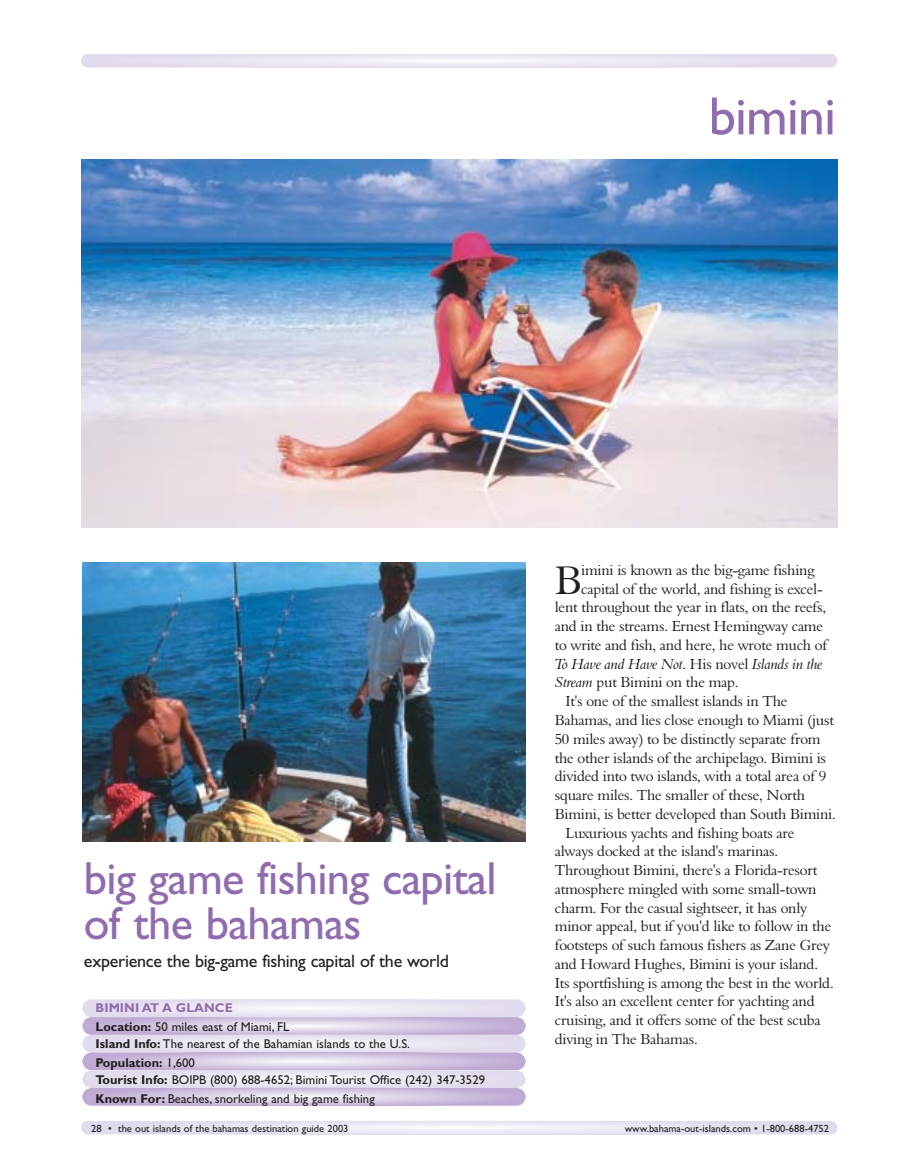
<style>
.page{position:relative;width:905px;height:1175px;background:#fff}
.page>*{position:absolute;margin:0;border:0;box-sizing:border-box;transform-origin:0 0}
.t1{font:54px "Gill Sans";letter-spacing:-.015em;color:#906caf}
.t2{font:46.5px/45px "Gill Sans";letter-spacing:-.015em;color:#906caf}
.t3{font:41.1px "Aldine 401 BT Roman A";color:#231f1f}
.t4{font:18px "Gill Sans";letter-spacing:-.015em;color:#231f1f}
.t5{font:15px "Aldine 401 BT Roman A";letter-spacing:-.015em;color:#231f1f}
.t6{font:15px "Aldine 401 BT Italic A";letter-spacing:-.015em;color:#231f1f}
.t7{font:12.75px/18.8px "Gill Sans";color:#231f1f}
.t8{font:10.5px "Gill Sans";color:#231f1f}
.s1{font-weight:700;color:#906caf}
.s2{font-weight:700}
.s3{font-family:"Aldine 401 BT Roman A"}
.s4{font-family:"Aldine 401 BT Italic A"}
</style>
<div class="page">
<img style="left:81px;top:159px;width:756px;height:368px">
<img style="left:82px;top:562px;width:443px;height:279px">
<svg style="left:81px;top:54px;width:756px;height:14px;background:#e9e3f1"></svg>
<svg style="left:82px;top:999px;width:443px;height:106px;background:#ddd3e8"></svg>
<svg style="left:81px;top:1121px;width:756px;height:13px;background:#e9e3f1"></svg>
<h1 class="t1" style="left:708px;top:97px;width:129px">bimini</h1>
<h2 class="t2" style="left:84px;top:860px;width:414px">big game fishing capital of the bahamas</h2>
<p class="t4" style="left:84px;top:954px;width:366px">experience the big-game fishing capital of the world</p>
<p class="t7" style="left:96px;top:999px;width:195px"><span class="s1">BIMINI AT A GLANCE<br></span><span class="s2">Location:</span> 50 miles east of Miami, FL</p>
<p class="t7" style="left:96px;top:1035px;width:316px"><span class="s2">Island Info:</span> The nearest of the Bahamian islands to the U.S.<br><span class="s2">Population:</span> 1,600</p>
<p class="t7" style="left:96px;top:1071px;width:391px"><span class="s2">Tourist Info:</span> BOIPB (800) 688-4652; Bimini Tourist Office (242) 347-3529<br><span class="s2">Known For:</span> Beaches, snorkeling and big game fishing</p>
<h3 class="t3" style="left:555px;top:564px;width:29px">B</h3>
<p class="t5" style="left:581px;top:564px;width:235px">imini is known as the big-game fishing</p>
<p class="t5" style="left:581px;top:583px;width:243px">capital of the world, and fishing is excel-</p>
<p class="t5" style="left:555px;top:602px;width:273px">lent throughout the year in flats, on the reefs,</p>
<p class="t5" style="left:555px;top:620px;width:270px">and in the streams. Ernest Hemingway came</p>
<p class="t5" style="left:555px;top:639px;width:274px">to write and fish, and here, he wrote much of</p>
<p class="t6" style="left:555px;top:658px;width:269px">To Have and Have Not<span class="s3">. His novel</span> Islands in the</p>
<p class="t5" style="left:554px;top:677px;width:185px"><span class="s4">Stream</span> put Bimini on the map.</p>
<p class="t5" style="left:565px;top:695px;width:223px">It's one of the smallest islands in The</p>
<p class="t5" style="left:554px;top:714px;width:281px">Bahamas, and lies close enough to Miami (just</p>
<p class="t5" style="left:554px;top:733px;width:267px">50 miles away) to be distinctly separate from</p>
<p class="t5" style="left:554px;top:752px;width:273px">the other islands of the archipelago. Bimini is</p>
<p class="t5" style="left:554px;top:770px;width:273px">divided into two islands, with a total area of 9</p>
<p class="t5" style="left:554px;top:789px;width:252px">square miles. The smaller of these, North</p>
<p class="t5" style="left:554px;top:808px;width:282px">Bimini, is better developed than South Bimini.</p>
<p class="t5" style="left:565px;top:827px;width:230px">Luxurious yachts and fishing boats are</p>
<p class="t5" style="left:554px;top:845px;width:225px">always docked at the island's marinas.</p>
<p class="t5" style="left:554px;top:864px;width:264px">Throughout Bimini, there's a Florida-resort</p>
<p class="t5" style="left:554px;top:883px;width:263px">atmosphere mingled with some small-town</p>
<p class="t5" style="left:554px;top:902px;width:254px">charm. For the casual sightseer, it has only</p>
<p class="t5" style="left:554px;top:920px;width:278px">minor appeal, but if you'd like to follow in the</p>
<p class="t5" style="left:554px;top:939px;width:276px">footsteps of such famous fishers as Zane Grey</p>
<p class="t5" style="left:554px;top:958px;width:265px">and Howard Hughes, Bimini is your island.</p>
<p class="t5" style="left:554px;top:977px;width:280px">Its sportfishing is among the best in the world.</p>
<p class="t5" style="left:554px;top:995px;width:261px">It's also an excellent center for yachting and</p>
<p class="t5" style="left:554px;top:1014px;width:267px">cruising, and it offers some of the best scuba</p>
<p class="t5" style="left:554px;top:1033px;width:144px">diving in The Bahamas.</p>
<p class="t8" style="left:91px;top:1124px;width:259px">28 • the out islands of the bahamas destination guide 2003</p>
<p class="t8" style="left:624px;top:1124px;width:206px">www.bahama-out-islands.com • 1-800-688-4752</p>
</div>
